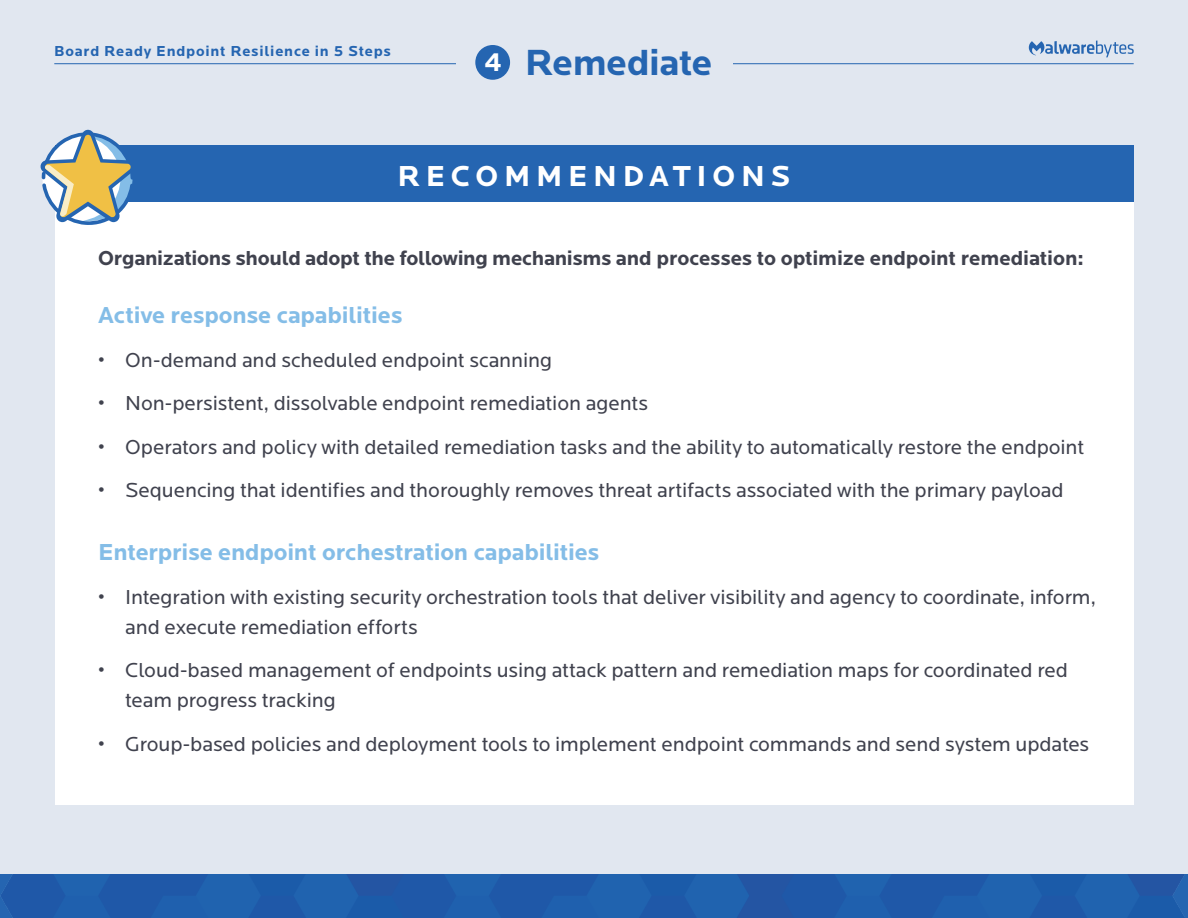
<style>
.page{position:relative;width:1188px;height:918px;background:#fff}
.page>*{position:absolute;margin:0;border:0;box-sizing:border-box;transform-origin:0 0}
.t1{font:700 37.8px "Locator";letter-spacing:-.01em;color:#2565b1}
.t2{font:700 30px "Locator";letter-spacing:.19em;color:#fff}
.t3{font:700 24px "Locator";letter-spacing:-.01em;color:#84bde7}
.t4{font:21px/30px "Locator";letter-spacing:-.005em;color:#40424e}
.t5{font:700 21px "Locator";letter-spacing:-.015em;color:#40424e}
.t6{font:700 15px "Locator";letter-spacing:.05em;color:#2565b1}
.s1{font-size:27px;color:#fff}
</style>
<div class="page">
<div style="left:1px;top:0;width:1187px;height:891px;background:#e1e7f0"></div>
<hr style="left:54px;top:63px;width:1080px;height:1px;background:#2565b1">
<svg style="left:1029px;top:40px;width:105px;height:17px"></svg>
<div style="left:0;top:874px;width:1188px;height:44px;background:#1f5ba9"></div>
<div style="left:55px;top:145px;width:1079px;height:660px;background:#fff"></div>
<div style="left:55px;top:145px;width:1079px;height:57px;background:#2565b1"></div>
<div style="left:456px;top:39px;width:277px;height:44px;background:#e1e7f0"></div>
<div style="left:475px;top:45px;width:35px;height:35px;background:#2565b1;border-radius:50%"></div>
<svg style="left:40px;top:129px;width:93px;height:96px"></svg>
<p class="t6" style="left:54px;top:43px;width:338px">Board Ready Endpoint Resilience in 5 Steps</p>
<h1 class="t1" style="left:484px;top:40px;width:230px"><span class="s1">4</span> Remediate</h1>
<h2 class="t2" style="left:398px;top:158px;width:394px">RECOMMENDATIONS</h2>
<p class="t5" style="left:98px;top:246px;width:987px">Organizations should adopt the following mechanisms and processes to optimize endpoint remediation:</p>
<p class="t3" style="left:98px;top:301px;width:306px">Active response capabilities</p>
<p class="t4" style="left:98px;top:345px;width:455px">• On-demand and scheduled endpoint scanning</p>
<p class="t4" style="left:98px;top:389px;width:551px">• Non-persistent, dissolvable endpoint remediation agents</p>
<p class="t4" style="left:98px;top:432px;width:988px">• Operators and policy with detailed remediation tasks and the ability to automatically restore the endpoint</p>
<p class="t4" style="left:98px;top:476px;width:967px">• Sequencing that identifies and thoroughly removes threat artifacts associated with the primary payload</p>
<p class="t3" style="left:98px;top:538px;width:503px">Enterprise endpoint orchestration capabilities</p>
<p class="t4" style="left:125px;top:582px;width:972px;text-indent:-27px">• Integration with existing security orchestration tools that deliver visibility and agency to coordinate, inform, and execute remediation efforts</p>
<p class="t4" style="left:125px;top:656px;width:944px;text-indent:-27px">• Cloud-based management of endpoints using attack pattern and remediation maps for coordinated red team progress tracking</p>
<p class="t4" style="left:98px;top:729px;width:993px">• Group-based policies and deployment tools to implement endpoint commands and send system updates</p>
</div>
